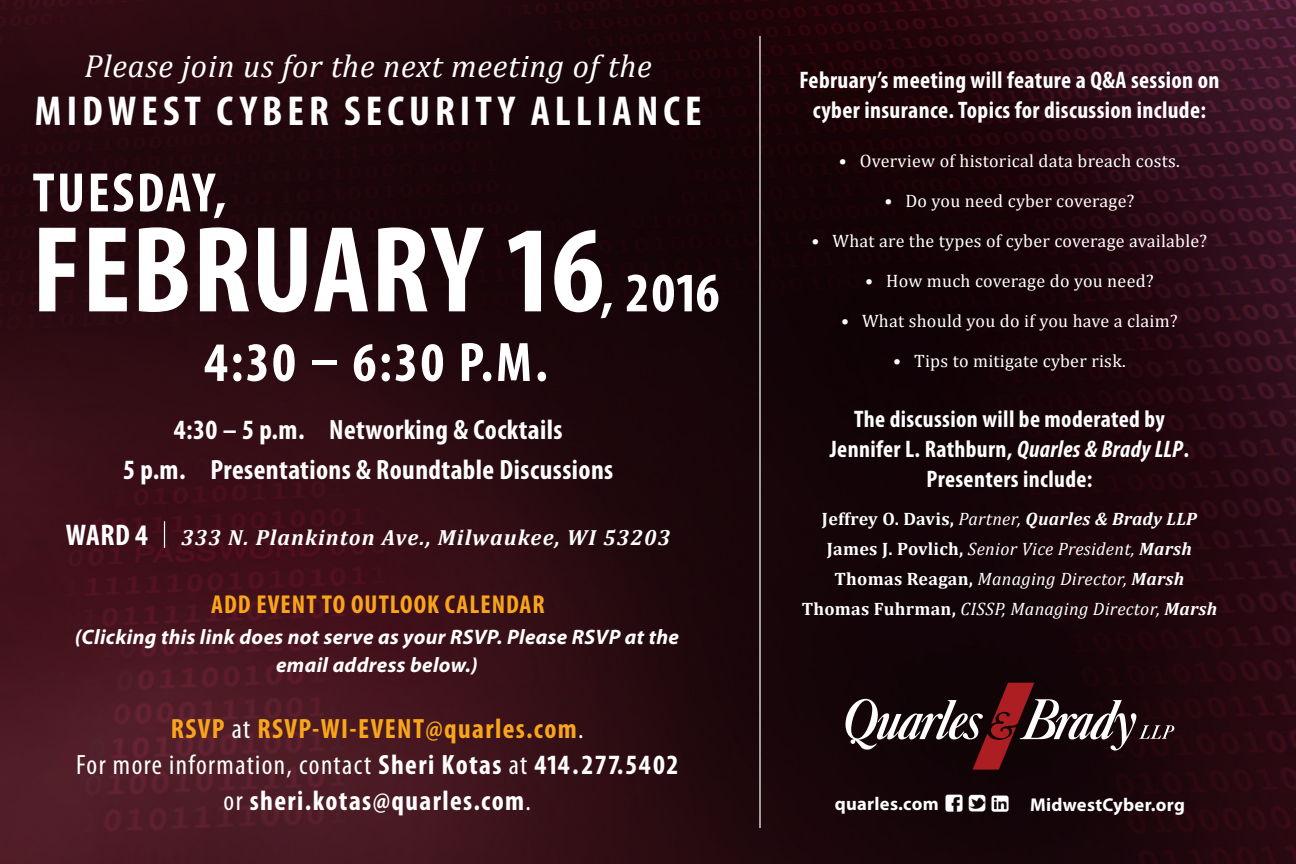
<style>
.page{position:relative;width:1296px;height:864px;background:#fff}
.page>*{position:absolute;margin:0;border:0;box-sizing:border-box;transform-origin:0 0}
.t1{font:700 condensed 124px "Myriad Pro";letter-spacing:.01em;color:#fff}
.t2{font:700 condensed 56px "Myriad Pro";letter-spacing:.045em;color:#fff}
.t3{font:700 condensed 42px "Myriad Pro";letter-spacing:.12em;color:#fff}
.t4{font:italic 32px "Cambria";letter-spacing:.025em;color:#fff}
.t5{font:700 condensed 28px/36px "Myriad Pro";letter-spacing:.05em;color:#fff;text-align:center}
.t6{font:700 condensed 28px/40px "Myriad Pro";letter-spacing:.015em;color:#fff;text-align:center}
.t7{font:700 condensed 26px "Myriad Pro";letter-spacing:.04em;color:#f9a51b}
.t8{font:700 condensed 24px/30px "Myriad Pro";letter-spacing:.015em;color:#fff;text-align:center}
.t9{font:italic 700 22px "Cambria";letter-spacing:.05em;color:#fff}
.t10{font:italic 700 21px/28px "Myriad Pro";letter-spacing:.015em;color:#fff;text-align:center}
.t11{font:700 18.6px "Myriad Pro";letter-spacing:.015em;color:#fff}
.t12{font:18px "Cambria";letter-spacing:.015em;color:#fff}
.t13{font:italic 18px/30px "Cambria";letter-spacing:.015em;color:#fff;text-align:center}
.s1{font-size:56px}
.s2{font-family:"Myriad Pro";font-style:normal;font-stretch:condensed;font-size:30px}
.s3{color:#f9a51b}
.s4{font-weight:400}
.s5{font-style:italic}
.s6{font-weight:700;font-style:normal}
.s7{font-weight:700}
</style>
<div class="page">
<img style="left:0;top:0;width:1296px;height:864px">
<svg style="left:164px;top:521px;width:1px;height:27px"></svg>
<hr style="left:759px;top:36px;width:2px;height:792px;background:#fff">
<svg style="left:846px;top:683px;width:329px;height:87px;background:#3d2629"></svg>
<img style="left:991px;top:794px;width:18px;height:18px">
<img style="left:968px;top:794px;width:18px;height:18px">
<img style="left:945px;top:794px;width:18px;height:18px">
<h3 class="t4" style="left:85px;top:46px;width:569px">Please join us for the next meeting of the</h3>
<h3 class="t3" style="left:35px;top:85px;width:648px">MIDWEST Cyber securit y Alliance</h3>
<h2 class="t2" style="left:33px;top:158px;width:195px">TUESday,</h2>
<h1 class="t1" style="left:32px;top:193px;width:689px">FEBRUARY 16<span class="s1">, 2016</span></h1>
<h2 class="t2" style="left:204px;top:327px;width:345px">4:30 – 6:30 p.m.</h2>
<h3 class="t6" style="left:123px;top:409px;width:492px">4:30 – 5 p.m. Networking &amp; Cocktails<br>5 p.m. Presentations &amp; Roundtable Discussions</h3>
<p class="t9" style="left:66px;top:524px;width:606px"><span class="s2">Ward 4</span> 333 N. Plankinton Ave., Milwaukee, WI 53203</p>
<h3 class="t7" style="left:211px;top:588px;width:335px">Add Event to Outlook Calendar</h3>
<p class="t10" style="left:75px;top:622px;width:606px">(Clicking this link does not serve as your RSVP. Please RSVP at the email address below.)</p>
<h3 class="t5" style="left:76px;top:710px;width:604px"><span class="s3">RSVP</span> <span class="s4">at</span> <span class="s3">RSVP-WI-EVENT@quarles.com</span><span class="s4">.<br>For more information, contact</span> Sheri Kotas <span class="s4">at</span> 414.277.5402 <span class="s4">or</span> sheri.kotas@quarles.com<span class="s4">.</span></h3>
<h3 class="t8" style="left:799px;top:65px;width:422px">February’s meeting will feature a Q&amp;A session on cyber insurance. Topics for discussion include:</h3>
<p class="t12" style="left:839px;top:150px;width:343px">• Overview of historical data breach costs.</p>
<p class="t12" style="left:884px;top:190px;width:251px">• Do you need cyber coverage?</p>
<p class="t12" style="left:812px;top:230px;width:397px">• What are the types of cyber coverage available?</p>
<p class="t12" style="left:865px;top:270px;width:290px">• How much coverage do you need?</p>
<p class="t12" style="left:841px;top:310px;width:338px">• What should you do if you have a claim?</p>
<p class="t12" style="left:893px;top:350px;width:234px">• Tips to mitigate cyber risk.</p>
<h3 class="t8" style="left:830px;top:403px;width:361px">The discussion will be moderated by<br>Jennifer L. Rathburn, <span class="s5">Quarles &amp; Brady LLP</span>.<br>Presenters include:</h3>
<p class="t13" style="left:802px;top:504px;width:417px"><span class="s6">Jeffrey O. Davis,</span> Partner, <span class="s7">Quarles &amp; Brady LLP </span><span class="s6">James J. Povlich,</span> Senior Vice President, <span class="s7">Marsh </span><span class="s6">Thomas Reagan,</span> Managing Director, <span class="s7">Marsh </span><span class="s6">Thomas Fuhrman,</span> CISSP, Managing Director, <span class="s7">Marsh</span></p>
<p class="t11" style="left:835px;top:792px;width:105px">quarles.com</p>
<p class="t11" style="left:1030px;top:792px;width:156px">MidwestCyber.org</p>
</div>
